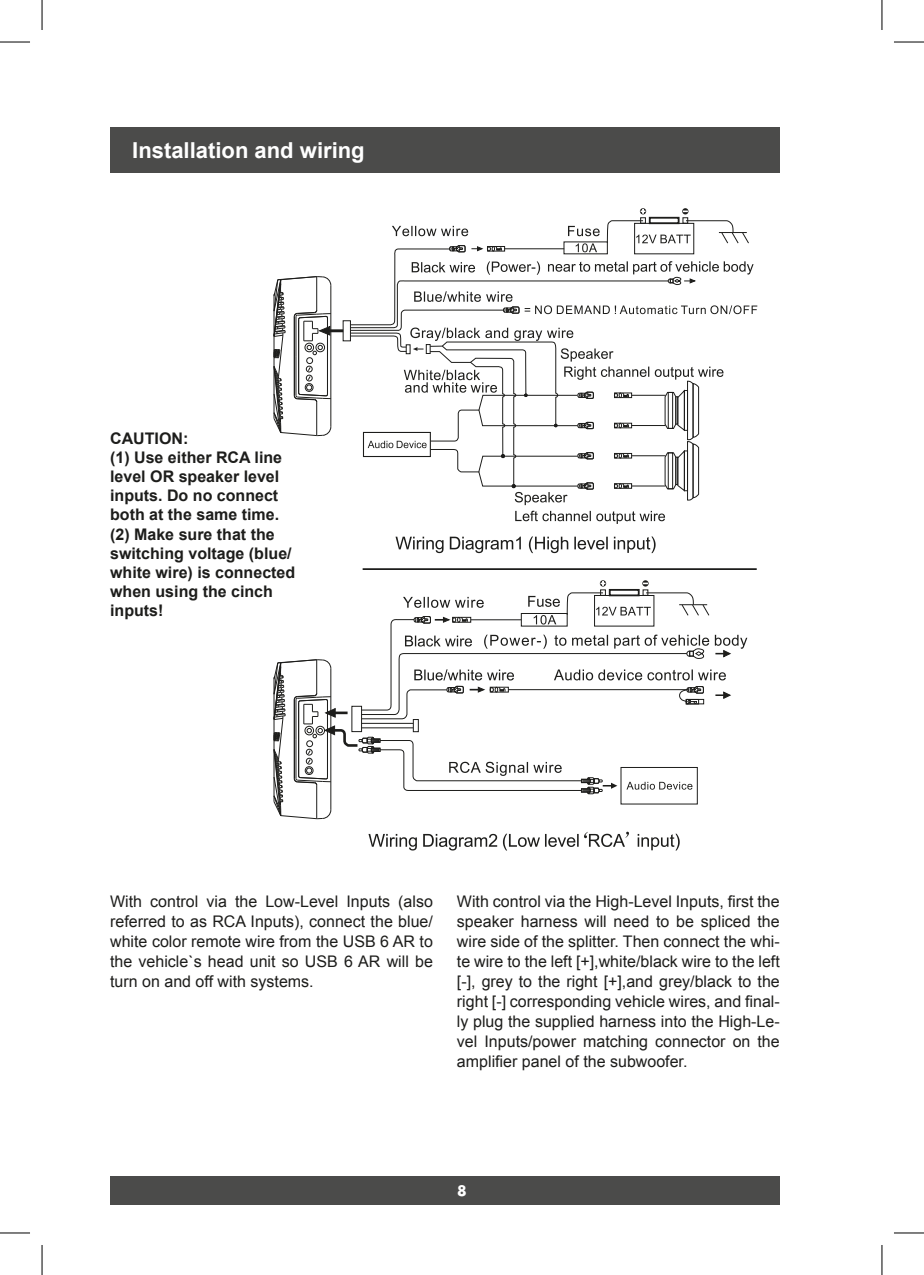
<style>
.page{position:relative;width:924px;height:1275px;background:#fff}
.page>*{position:absolute;margin:0;border:0;box-sizing:border-box;transform-origin:0 0}
.Kapitelüberschrift{font:700 22px "Arial";color:#fff}
.Fließtext{font:16px/20px "Arial";color:#1d1d1b;text-align:justify}
.t1{font:700 16px/19.2px "Arial";color:#1d1d1b}
.t2{font:700 14px "Futura Std";color:#fff}
</style>
<div class="page">
<div style="left:110px;top:1176px;width:669px;height:28px;background:#4b4b4a"></div>
<div style="left:110px;top:127px;width:669px;height:45px;background:#4b4b4a"></div>
<svg style="left:368px;top:831px;width:311px;height:19px"></svg>
<svg style="left:395px;top:536px;width:260px;height:17px"></svg>
<svg style="left:515px;top:511px;width:149px;height:13px"></svg>
<hr style="left:329px;top:329px;width:14px;height:3px;background:#1d1d1b">
<svg style="left:349px;top:208px;width:408px;height:297px"></svg>
<hr style="left:362px;top:568px;width:394px;height:2px;background:#1d1d1b">
<svg style="left:273px;top:580px;width:474px;height:239px"></svg>
<svg style="left:273px;top:276px;width:59px;height:160px"></svg>
<div style="left:130px;top:496px;width:208px;height:111px;background:#fff"></div>
<hr style="left:0;top:42px;width:30px;height:1px;background:#000">
<hr style="left:893px;top:42px;width:30px;height:1px;background:#000">
<hr style="left:0;top:1232px;width:30px;height:1px;background:#000">
<hr style="left:893px;top:1232px;width:30px;height:1px;background:#000">
<hr style="left:42px;top:0;width:1px;height:30px;background:#000">
<hr style="left:42px;top:1245px;width:1px;height:30px;background:#000">
<hr style="left:881px;top:0;width:1px;height:30px;background:#000">
<hr style="left:881px;top:1245px;width:1px;height:30px;background:#000">
<p class="Kapitelüberschrift" style="left:132px;top:136px;width:234px">Installation and wiring</p>
<p class="t1" style="left:110px;top:429px;width:80px">CAUTION:</p>
<p class="t1" style="left:110px;top:448px;width:173px">(1) Use either RCA line level OR speaker level inputs. Do no connect both at the same time.</p>
<p class="t1" style="left:110px;top:525px;width:186px">(2) Make sure that the switching voltage (blue/ white wire) is connected when using the cinch inputs!</p>
<p class="Fließtext" style="left:110px;top:892px;width:324px">With control via the Low-Level Inputs (also referred to as RCA Inputs), connect the blue/ white color remote wire from the USB 6 AR to the vehicle`s head unit so USB 6 AR will be turn on and off with systems.</p>
<p class="Fließtext" style="left:457px;top:892px;width:324px">With control via the High-Level Inputs, first the speaker harness will need to be spliced the wire side of the splitter. Then connect the whi&shy;te wire to the left [+],white/black wire to the left [-], grey to the right [+],and grey/black to the right [-] corresponding vehicle wires, and final&shy;ly plug the supplied harness into the High-Le&shy;vel Inputs/power matching connector on the amplifier panel of the subwoofer.</p>
<p class="t2" style="left:457px;top:1181px;width:11px">8</p>
</div>
